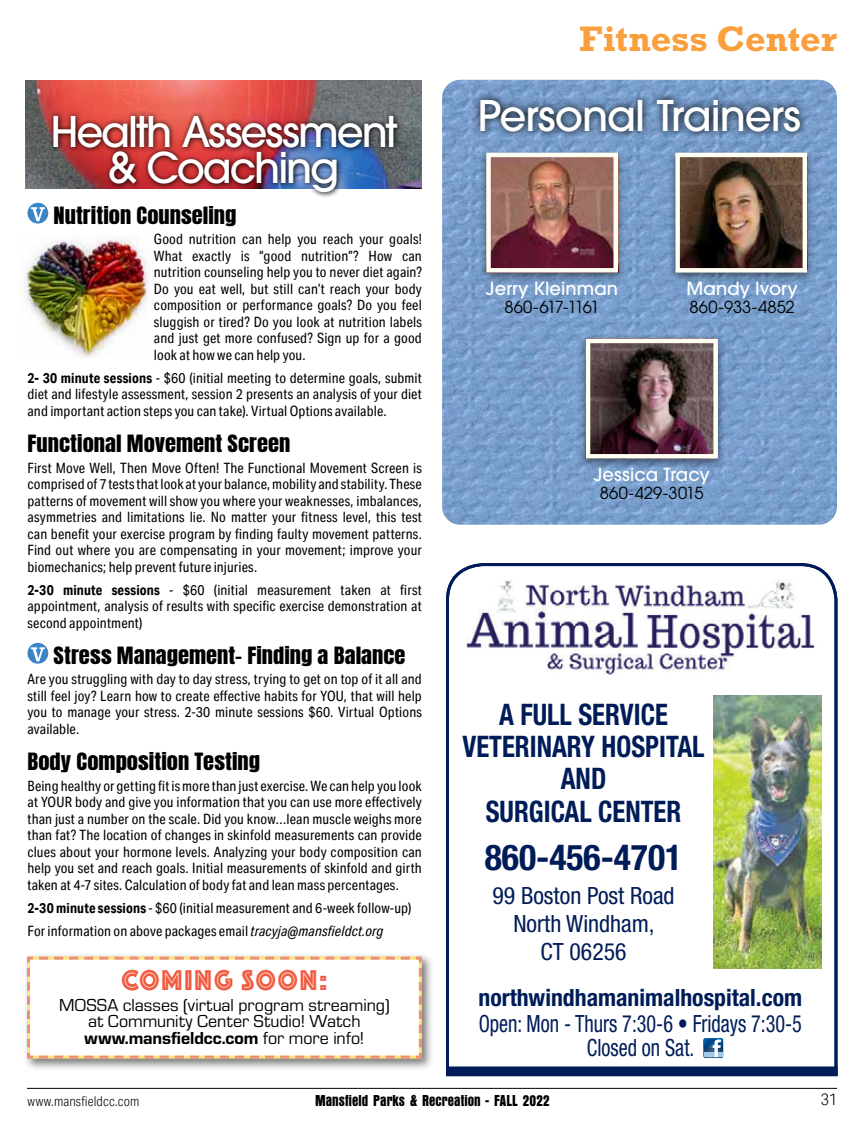
<style>
.page{position:relative;width:864px;height:1134px;background:#fff}
.page>*{position:absolute;margin:0;border:0;box-sizing:border-box;transform-origin:0 0}
.t1{font:500 42px/36px "ITC Avant Garde Pro";letter-spacing:-.045em;color:#fff;text-align:center}
.t2{font:500 42px "ITC Avant Garde Pro";letter-spacing:-.025em;color:#fff}
.t3{font:700 36px "Rockwell Std";color:#f99f3d}
.t4{font:700 condensed 35.7px "Helvetica Neue LT Std";color:#001c58}
.t5{font:700 condensed 29.7px/32.2px "Helvetica Neue LT Std";color:#001c58;text-align:center;scale:.9 1}
.t6{font:29.7px "Phosphate Inline";letter-spacing:.07em;color:#f15b40;scale:.91 1}
.t7{font:condensed 23.7px/23.7px "Helvetica Neue LT Std";color:#001c58;text-align:center;scale:.85 1}
.t8{font:condensed 23.7px/28px "Helvetica Neue LT Std";color:#001c58;text-align:center}
.t9{font:700 condensed 23.7px "Helvetica Neue LT Std";color:#001c58}
.t10{font:20.25px "Anton";color:#000;scale:1.11 1}
.t11{font:18px/16.5px "Eurostile";color:#000;text-align:center}
.t12{font:500 18px "ITC Avant Garde Pro";letter-spacing:.005em;color:#fff}
.t13{font:18px "Eurostile Hea";letter-spacing:-.005em;color:#000}
.t14{font:16.5px "Anzeigen Gro";letter-spacing:.005em;color:#000}
.t15{font:16.5px "ITC Avant Garde Pro";letter-spacing:.005em;color:#000}
.t16{font:16.5px "ITC Avant Garde Pro";letter-spacing:-.085em;color:#000}
.t17{font:300 16.5px "Aktiv Grotesk Cd";color:#000}
.t18{font:14.25px/16.5px "Aktiv Grotesk Cd";letter-spacing:.01em;color:#000;text-align:justify}
.t19{font:300 13.5px "Aktiv Grotesk Cd";letter-spacing:.01em;color:#000}
.s1{font-weight:700}
.s2{font-style:italic}
.s3{font-family:"Eurostile"}
</style>
<div class="page">
<hr style="left:27px;top:1088px;width:810px;height:1px;background:#000">
<img style="left:442px;top:80px;width:395px;height:445px">
<svg style="left:473px;top:91px;width:335px;height:48px"></svg>
<div style="left:667px;top:148px;width:148px;height:136px;background:#000;opacity:.5"></div>
<img style="left:680px;top:158px;width:122px;height:110px">
<div style="left:675px;top:153px;width:132px;height:120px;border:4px solid #fffef2"></div>
<div style="left:478px;top:148px;width:148px;height:136px;background:#000;opacity:.5"></div>
<img style="left:491px;top:158px;width:122px;height:110px">
<div style="left:486px;top:153px;width:132px;height:120px;border:4px solid #fffef2"></div>
<div style="left:578px;top:334px;width:148px;height:136px;background:#000;opacity:.5"></div>
<img style="left:591px;top:344px;width:122px;height:110px">
<div style="left:586px;top:339px;width:132px;height:120px;border:4px solid #fffef2"></div>
<img style="left:26px;top:81px;width:396px;height:108px">
<img style="left:49px;top:111px;width:355px;height:86px">
<img style="left:20px;top:235px;width:134px;height:122px">
<svg style="left:27px;top:203px;width:21px;height:21px"></svg>
<svg style="left:27px;top:643px;width:21px;height:21px"></svg>
<div style="left:23px;top:953px;width:412px;height:118px;background:#000;opacity:.53"></div>
<svg style="left:26px;top:955px;width:397px;height:105px"></svg>
<img style="left:446px;top:563px;width:391px;height:503px">
<div style="left:447px;top:1068px;width:389px;height:7px;background:#001c58"></div>
<div style="left:446px;top:1066px;width:391px;height:10px;border:3px solid #001c58"></div>
<svg style="left:703px;top:1038px;width:20px;height:20px"></svg>
<h1 class="t1" style="left:50px;top:113px;width:349px">Health Assessment &amp; Coaching</h1>
<h3 class="t10" style="left:54px;top:205px;width:166px">Nutrition Counseling</h3>
<p class="t18" style="left:154px;top:231px;width:269px">Good nutrition can help you reach your goals!<br>What exactly is “good nutrition”? How can nutrition counseling help you to never diet again?<br>Do you eat well, but still can’t reach your body composition or performance goals? Do you feel sluggish or tired? Do you look at nutrition labels and just get more confused? Sign up for a good look at how we can help you.</p>
<p class="t18" style="left:27px;top:369px;width:396px"><span class="s1">2- 30 minute sessions</span> - $60 (initial meeting to determine goals, submit diet and lifestyle assessment, session 2 presents an analysis of your diet and important action steps you can take). Virtual Options available.</p>
<h3 class="t10" style="left:27px;top:433px;width:238px">Functional Movement Screen</h3>
<p class="t18" style="left:27px;top:459px;width:396px">First Move Well, Then Move Often! The Functional Movement Screen is comprised of 7 tests that look at your balance, mobility and stability. These patterns of movement will show you where your weaknesses, imbalances, asymmetries and limitations lie. No matter your fitness level, this test can benefit your exercise program by finding faulty movement patterns.<br>Find out where you are compensating in your movement; improve your biomechanics; help prevent future injuries.</p>
<p class="t18" style="left:27px;top:581px;width:396px"><span class="s1">2-30 minute sessions</span> - $60 (initial measurement taken at first appointment, analysis of results with specific exercise demonstration at second appointment)</p>
<h3 class="t10" style="left:54px;top:645px;width:319px">Stress Management- Finding a Balance</h3>
<p class="t18" style="left:27px;top:671px;width:396px">Are you struggling with day to day stress, trying to get on top of it all and still feel joy? Learn how to create effective habits for YOU, that will help you to manage your stress. 2-30 minute sessions $60. Virtual Options available.</p>
<h3 class="t10" style="left:27px;top:751px;width:211px">Body Composition Testing</h3>
<p class="t18" style="left:27px;top:777px;width:396px">Being healthy or getting fit is more than just exercise. We can help you look at YOUR body and give you information that you can use more effectively than just a number on the scale. Did you know…lean muscle weighs more than fat? The location of changes in skinfold measurements can provide clues about your hormone levels. Analyzing your body composition can help you set and reach goals. Initial measurements of skinfold and girth taken at 4-7 sites. Calculation of body fat and lean mass percentages.</p>
<p class="t18" style="left:27px;top:896px;width:385px;line-height:23px"><span class="s1">2-30 minute sessions</span> - $60 (initial measurement and 6-week follow-up)<br>For information on above packages email <span class="s2">tracyja@mansfieldct.org</span></p>
<h3 class="t6" style="left:122px;top:965px;width:228px">COMING SOON:</h3>
<p class="t11" style="left:59px;top:996px;width:332px">MOSSA classes (virtual program streaming) at Community Center Studio! Watch</p>
<p class="t13" style="left:85px;top:1025px;width:281px">www.mansfieldcc.com <span class="s3">for more info!</span></p>
<h2 class="t3" style="left:579px;top:18px;width:259px">Fitness Center</h2>
<h1 class="t2" style="left:478px;top:89px;width:325px">Personal Trainers</h1>
<p class="t12" style="left:486px;top:276px;width:134px">Jerry Kleinman</p>
<p class="t16" style="left:504px;top:296px;width:97px">860-617-1161</p>
<p class="t12" style="left:687px;top:276px;width:113px">Mandy Ivory</p>
<p class="t15" style="left:690px;top:296px;width:107px">860-933-4852</p>
<p class="t12" style="left:594px;top:462px;width:117px">Jessica Tracy</p>
<p class="t15" style="left:600px;top:482px;width:105px">860-429-3015</p>
<h3 class="t5" style="left:463px;top:698px;width:271px">A FULL SERVICE<br>VETERINARY HOSPITAL<br>AND<br>SURGICAL CENTER</h3>
<h3 class="t4" style="left:485px;top:836px;width:199px">860-456-4701</h3>
<h3 class="t8" style="left:493px;top:881px;width:184px">99 Boston Post Road<br>North Windham,<br>CT 06256</h3>
<h3 class="t9" style="left:479px;top:983px;width:325px">northwindhamanimalhospital.com</h3>
<h3 class="t7" style="left:479px;top:1012px;width:382px">Open: Mon - Thurs 7:30-6 • Fridays 7:30-5<br>Closed on Sat.</h3>
<p class="t19" style="left:27px;top:1094px;width:114px">www.mansfieldcc.com</p>
<p class="t14" style="left:315px;top:1092px;width:236px">Mansfield Parks &amp; Recreation - FALL 2022</p>
<p class="t17" style="left:821px;top:1090px;width:18px">31</p>
</div>
